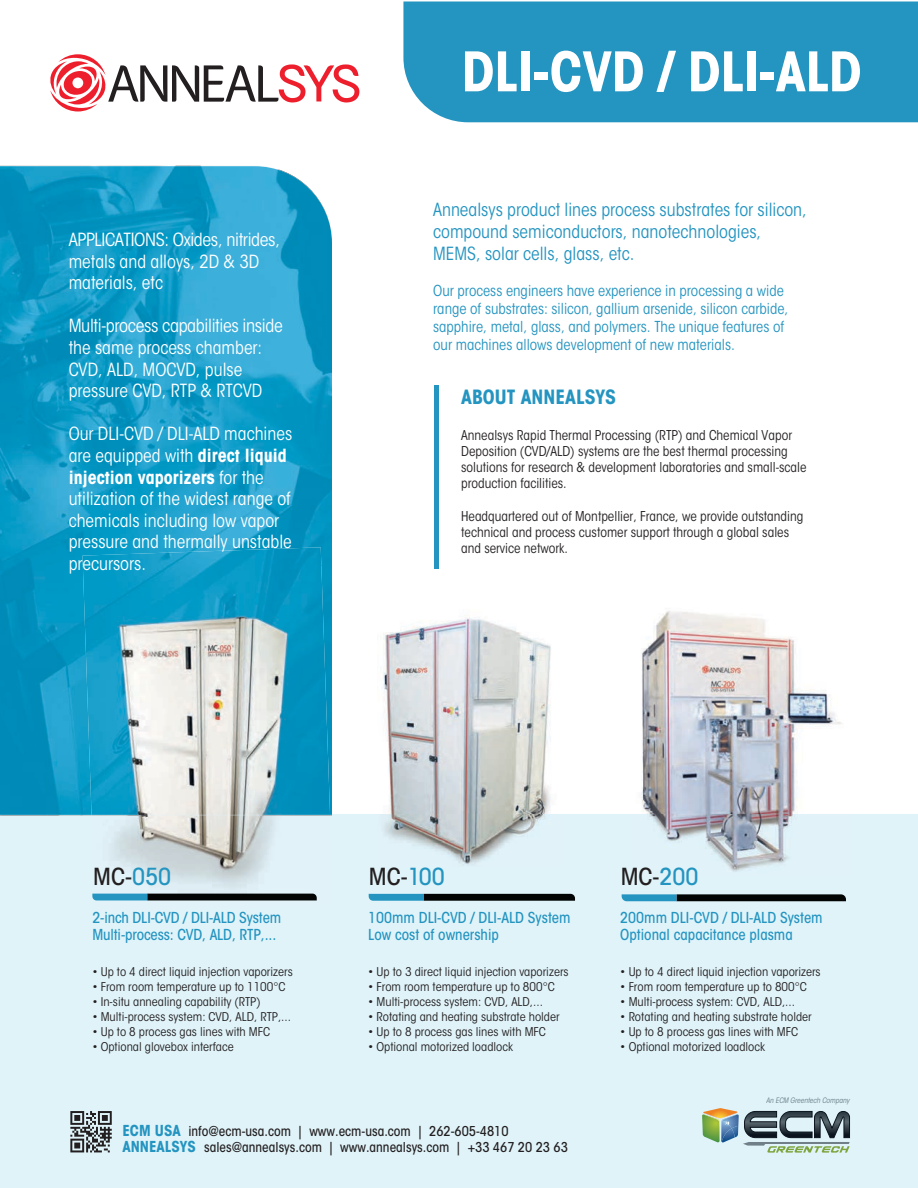
<style>
.page{position:relative;width:918px;height:1188px;background:#fff}
.page>*{position:absolute;margin:0;border:0;box-sizing:border-box;transform-origin:0 0}
.t1{font:700 condensed 54px "ITC Avant Garde Std";letter-spacing:-.01em;color:#fff}
.t2{font:500 condensed 23.25px "ITC Avant Garde Std";color:#231f20;scale:1.05 1}
.t3{font:700 condensed 19.5px "ITC Avant Garde Std";color:#2494c0}
.t4{font:condensed 18px/21.6px "ITC Avant Garde Std";color:#fff}
.t5{font:condensed 18px/21.6px "ITC Avant Garde Std";color:#2494c0}
.t6{font:condensed 15px/18px "ITC Avant Garde Std";color:#2494c0}
.t7{font:500 condensed 15px/16.5px "ITC Avant Garde Std";color:#2494c0}
.t8{font:condensed 13.5px/16.2px "ITC Avant Garde Std";color:#231f20}
.t9{font:500 condensed 13.5px/16.5px "ITC Avant Garde Std";color:#231f20}
.t10{font:condensed 12px "ITC Avant Garde Std";color:#231f20;scale:1.05 1}
.t11{font:italic condensed 7.5px "ITC Avant Garde Std";color:#687e87}
.s1{font-weight:700}
.s2{color:#2494c0}
.s3{font-weight:700;font-size:15px;color:#2494c0}
</style>
<div class="page">
<div style="left:0;top:815px;width:918px;height:373px;background:#dff3f9"></div>
<svg style="left:70px;top:1111px;width:42px;height:41px"></svg>
<svg style="left:702px;top:1108px;width:148px;height:45px"></svg>
<div style="left:403px;top:2px;width:515px;height:120px;background:#2494c0"></div>
<img style="left:0;top:815px;width:92px;height:1px">
<img style="left:0;top:166px;width:332px;height:399px">
<img style="left:0;top:565px;width:82px;height:250px">
<img style="left:330px;top:565px;width:2px;height:250px">
<img style="left:631px;top:611px;width:220px;height:261px">
<img style="left:378px;top:615px;width:183px;height:250px">
<img style="left:92px;top:815px;width:240px;height:86px">
<img style="left:92px;top:815px;width:238px;height:1px">
<img style="left:82px;top:547px;width:248px;height:268px">
<hr style="left:435px;top:385px;width:4px;height:183px;background:#2494c0">
<svg style="left:622px;top:894px;width:224px;height:7px;background:#17333e"></svg>
<svg style="left:369px;top:894px;width:206px;height:7px"></svg>
<svg style="left:92px;top:894px;width:225px;height:6px"></svg>
<svg style="left:50px;top:54px;width:309px;height:57px"></svg>
<h3 class="t4" style="left:69px;top:229px;width:213px">APPLICATIONS: Oxides, nitrides, metals and alloys, 2D &amp; 3D materials, etc</h3>
<h3 class="t4" style="left:69px;top:315px;width:216px">Multi-process capabilities inside the same process chamber:<br>CVD, ALD, MOCVD, pulse pressure CVD, RTP &amp; RTCVD</h3>
<h3 class="t4" style="left:69px;top:423px;width:225px">Our DLI-CVD / DLI-ALD machines are equipped with <span class="s1">direct liquid injection vaporizers</span> for the utilization of the widest range of chemicals including low vapor pressure and thermally unstable precursors.</h3>
<h1 class="t1" style="left:462px;top:37px;width:402px">DLI-CVD / DLI-ALD</h1>
<h3 class="t5" style="left:433px;top:199px;width:375px">Annealsys product lines process substrates for silicon, compound semiconductors, nanotechnologies,<br>MEMS, solar cells, glass, etc.</h3>
<p class="t6" style="left:433px;top:281px;width:357px">Our process engineers have experience in processing a wide range of substrates: silicon, gallium arsenide, silicon carbide, sapphire, metal, glass, and polymers. The unique features of our machines allows development of new materials.</p>
<h3 class="t3" style="left:461px;top:384px;width:156px">ABOUT ANNEALSYS</h3>
<p class="t8" style="left:461px;top:427px;width:347px">Annealsys Rapid Thermal Processing (RTP) and Chemical Vapor Deposition (CVD/ALD) systems are the best thermal processing solutions for research &amp; development laboratories and small-scale production facilities.</p>
<p class="t8" style="left:461px;top:508px;width:344px">Headquartered out of Montpellier, France, we provide outstanding technical and process customer support through a global sales and service network.</p>
<h2 class="t2" style="left:93px;top:862px;width:76px">MC-<span class="s2">050</span></h2>
<h2 class="t2" style="left:369px;top:862px;width:74px">MC-<span class="s2">100</span></h2>
<h2 class="t2" style="left:621px;top:862px;width:76px">MC-<span class="s2">200</span></h2>
<p class="t7" style="left:92px;top:910px;width:190px">2-inch DLI-CVD / DLI-ALD System<br>Multi-process: CVD, ALD, RTP,...</p>
<p class="t10" style="left:92px;top:964px;width:192px">• Up to 4 direct liquid injection vaporizers</p>
<p class="t10" style="left:92px;top:979px;width:185px">• From room temperature up to 1100°C</p>
<p class="t10" style="left:92px;top:994px;width:162px">• In-situ annealing capability (RTP)</p>
<p class="t10" style="left:92px;top:1009px;width:191px">• Multi-process system: CVD, ALD, RTP,...</p>
<p class="t10" style="left:92px;top:1024px;width:171px">• Up to 8 process gas lines with MFC</p>
<p class="t10" style="left:92px;top:1039px;width:136px">• Optional glovebox interface</p>
<p class="t7" style="left:368px;top:910px;width:204px">100mm DLI-CVD / DLI-ALD System<br>Low cost of ownership</p>
<p class="t10" style="left:368px;top:964px;width:192px">• Up to 3 direct liquid injection vaporizers</p>
<p class="t10" style="left:368px;top:979px;width:179px">• From room temperature up to 800°C</p>
<p class="t10" style="left:368px;top:994px;width:168px">• Multi-process system: CVD, ALD,...</p>
<p class="t10" style="left:368px;top:1009px;width:184px">• Rotating and heating substrate holder</p>
<p class="t10" style="left:368px;top:1024px;width:171px">• Up to 8 process gas lines with MFC</p>
<p class="t10" style="left:368px;top:1039px;width:139px">• Optional motorized loadlock</p>
<p class="t9" style="left:122px;top:1122px;width:447px"><span class="s3">ECM USA</span> info@ecm-usa.com | www.ecm-usa.com | 262-605-4810<br><span class="s3">ANNEALSYS</span> sales@annealsys.com | www.annealsys.com | +33 467 20 23 63</p>
<p class="t7" style="left:620px;top:910px;width:204px">200mm DLI-CVD / DLI-ALD System<br>Optional capacitance plasma</p>
<p class="t10" style="left:620px;top:964px;width:192px">• Up to 4 direct liquid injection vaporizers</p>
<p class="t10" style="left:620px;top:979px;width:179px">• From room temperature up to 800°C</p>
<p class="t10" style="left:620px;top:994px;width:168px">• Multi-process system: CVD, ALD,...</p>
<p class="t10" style="left:620px;top:1009px;width:184px">• Rotating and heating substrate holder</p>
<p class="t10" style="left:620px;top:1024px;width:171px">• Up to 8 process gas lines with MFC</p>
<p class="t10" style="left:620px;top:1039px;width:139px">• Optional motorized loadlock</p>
<p class="t11" style="left:766px;top:1095px;width:85px">An ECM Greentech Company</p>
</div>
